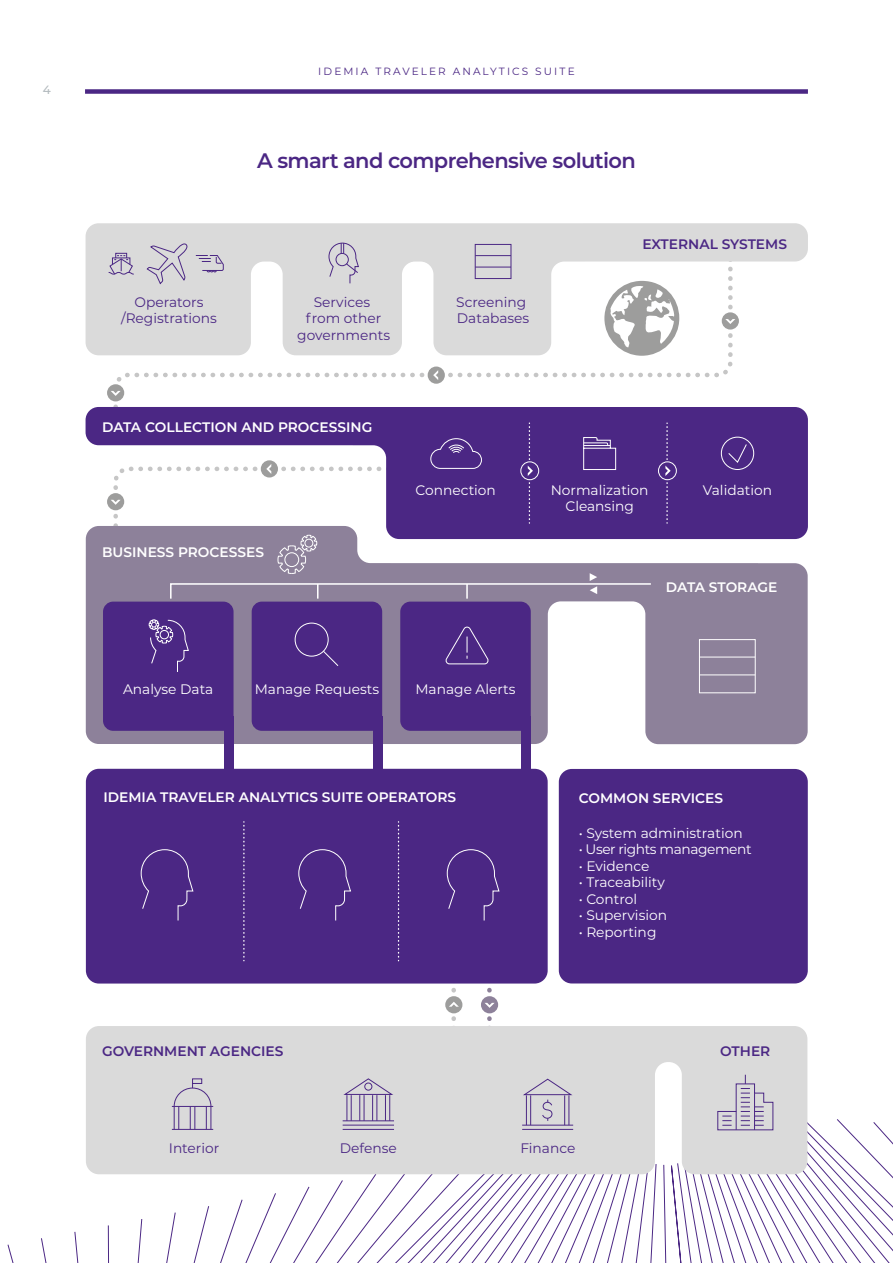
<style>
.page{position:relative;width:893px;height:1263px;background:#fff}
.page>*{position:absolute;margin:0;border:0;box-sizing:border-box;transform-origin:0 0}
.t1{font:600 21px "IDEMIA";letter-spacing:-.03em;color:#4b2784}
.t2{font:13.8px/16.5px "IDEMIA";color:#fff;text-align:center}
.t3{font:600 13.8px "IDEMIA";color:#fff}
.t4{font:13.8px/16.5px "IDEMIA";color:#4b2784;text-align:center}
.t5{font:600 13.8px "IDEMIA";color:#4b2784}
.t6{font:13.8px "IDEMIA";letter-spacing:-.03em;color:#fff}
.t7{font:500 12px "IDEMIA";color:#b3babe}
.t8{font:10.5px "IDEMIA";letter-spacing:.2em;color:#4b2784}
</style>
<div class="page">
<svg style="left:7px;top:1093px;width:886px;height:170px"></svg>
<svg style="left:111px;top:355px;width:622px;height:52px"></svg>
<div style="left:107px;top:384px;width:17px;height:17px;background:#9d9d9c;border-radius:50%"></div>
<svg style="left:111px;top:391px;width:10px;height:5px"></svg>
<div style="left:428px;top:366px;width:17px;height:18px;background:#9d9d9c;border-radius:50%"></div>
<svg style="left:433px;top:370px;width:5px;height:10px"></svg>
<div style="left:445px;top:996px;width:17px;height:17px;background:#9d9d9c;border-radius:50%"></div>
<svg style="left:449px;top:983px;width:10px;height:38px"></svg>
<div style="left:481px;top:996px;width:17px;height:17px;background:#8d819a;border-radius:50%"></div>
<svg style="left:485px;top:983px;width:10px;height:43px"></svg>
<svg style="left:86px;top:539px;width:722px;height:205px;fill:#8d819a"></svg>
<svg style="left:86px;top:407px;width:722px;height:132px;background:#57368c"></svg>
<svg style="left:86px;top:223px;width:722px;height:132px;fill:#dadada"></svg>
<div style="left:400px;top:602px;width:131px;height:129px;background:#4b2784;border-radius:10px"></div>
<div style="left:103px;top:602px;width:131px;height:129px;background:#4b2784;border-radius:10px"></div>
<div style="left:252px;top:602px;width:130px;height:129px;background:#4b2784;border-radius:10px"></div>
<div style="left:86px;top:769px;width:462px;height:214px;background:#4b2784;border-radius:13px"></div>
<div style="left:559px;top:769px;width:249px;height:214px;background:#4b2784;border-radius:13px"></div>
<div style="left:224px;top:716px;width:10px;height:68px;background:#4b2784"></div>
<div style="left:373px;top:716px;width:9px;height:68px;background:#4b2784"></div>
<div style="left:522px;top:716px;width:9px;height:68px;background:#4b2784"></div>
<div style="left:86px;top:1026px;width:721px;height:148px;background:#dadada"></div>
<div style="left:699px;top:639px;width:57px;height:54px;border:1px solid #fff"></div>
<hr style="left:699px;top:657px;width:56px;height:1px;background:#fff">
<hr style="left:699px;top:674px;width:56px;height:1px;background:#fff">
<svg style="left:243px;top:822px;width:2px;height:139px"></svg>
<svg style="left:398px;top:822px;width:1px;height:139px"></svg>
<svg style="left:658px;top:462px;width:18px;height:18px"></svg>
<div style="left:658px;top:461px;width:19px;height:19px;border:1px solid #fff;border-radius:50%"></div>
<svg style="left:665px;top:423px;width:6px;height:101px"></svg>
<svg style="left:604px;top:281px;width:75px;height:75px"></svg>
<svg style="left:146px;top:243px;width:42px;height:42px;background:#c9c5d0"></svg>
<div style="left:115px;top:253px;width:12px;height:5px;border:1px solid #4b2784"></div>
<svg style="left:108px;top:255px;width:27px;height:20px"></svg>
<svg style="left:196px;top:255px;width:28px;height:18px"></svg>
<svg style="left:328px;top:242px;width:31px;height:42px"></svg>
<div style="left:475px;top:244px;width:36px;height:35px;border:1px solid #4b2784"></div>
<hr style="left:475px;top:255px;width:36px;height:1px;background:#4b2784">
<hr style="left:475px;top:267px;width:36px;height:1px;background:#4b2784">
<div style="left:721px;top:437px;width:33px;height:33px;border:1px solid #fff;border-radius:50%"></div>
<svg style="left:728px;top:443px;width:19px;height:20px"></svg>
<svg style="left:111px;top:423px;width:541px;height:177px"></svg>
<svg style="left:148px;top:619px;width:41px;height:53px"></svg>
<div style="left:295px;top:623px;width:34px;height:33px;border:1px solid #fff;border-radius:50%"></div>
<svg style="left:322px;top:650px;width:17px;height:16px"></svg>
<svg style="left:445px;top:626px;width:44px;height:39px"></svg>
<svg style="left:141px;top:849px;width:53px;height:72px"></svg>
<svg style="left:298px;top:849px;width:53px;height:72px"></svg>
<svg style="left:447px;top:849px;width:53px;height:72px"></svg>
<hr style="left:172px;top:1129px;width:41px;height:1px;background:#4b2784">
<svg style="left:173px;top:1078px;width:39px;height:51px;background:#c9c5cf"></svg>
<hr style="left:172px;top:1106px;width:41px;height:1px;background:#4b2784">
<svg style="left:342px;top:1078px;width:52px;height:43px;background:#c5c0cd"></svg>
<hr style="left:343px;top:1125px;width:51px;height:1px;background:#4b2784">
<hr style="left:343px;top:1129px;width:51px;height:1px;background:#4b2784">
<hr style="left:343px;top:1120px;width:51px;height:1px;background:#4b2784">
<div style="left:364px;top:1082px;width:8px;height:8px;border:1px solid #4b2784;border-radius:50%"></div>
<hr style="left:526px;top:1095px;width:1px;height:30px;background:#4b2784">
<hr style="left:530px;top:1095px;width:1px;height:30px;background:#4b2784">
<hr style="left:564px;top:1095px;width:1px;height:30px;background:#4b2784">
<hr style="left:569px;top:1095px;width:1px;height:30px;background:#4b2784">
<hr style="left:522px;top:1125px;width:51px;height:1px;background:#4b2784">
<hr style="left:522px;top:1129px;width:51px;height:1px;background:#4b2784">
<svg style="left:522px;top:1078px;width:51px;height:43px;background:#c9c5d0"></svg>
<svg style="left:717px;top:1075px;width:57px;height:55px;background:#c7c3ce"></svg>
<div style="left:85px;top:89px;width:723px;height:5px;background:#4b2784"></div>
<p class="t7" style="left:43px;top:81px;width:10px">4</p>
<p class="t8" style="left:318px;top:64px;width:258px">IDEMIA TRAVELER ANALYTICS SUITE</p>
<h1 class="t1" style="left:257px;top:146px;width:380px">A smart and comprehensive solution</h1>
<p class="t4" style="left:121px;top:293px;width:97px">Operators /Registrations</p>
<p class="t4" style="left:297px;top:293px;width:94px">Services from other governments</p>
<p class="t4" style="left:456px;top:293px;width:75px;text-align:left">Screening<br>Databases</p>
<p class="t5" style="left:642px;top:235px;width:146px">EXTERNAL SYSTEMS</p>
<p class="t3" style="left:102px;top:417px;width:272px">DATA COLLECTION AND PROCESSING</p>
<p class="t3" style="left:102px;top:542px;width:163px">BUSINESS PROCESSES</p>
<p class="t2" style="left:416px;top:481px;width:82px">Connection</p>
<p class="t2" style="left:703px;top:481px;width:71px">Validation</p>
<p class="t2" style="left:551px;top:481px;width:99px">Normalization<br>Cleansing</p>
<p class="t3" style="left:666px;top:578px;width:113px">DATA STORAGE</p>
<p class="t2" style="left:123px;top:680px;width:92px">Analyse Data</p>
<p class="t2" style="left:255px;top:680px;width:126px">Manage Requests</p>
<p class="t2" style="left:415px;top:680px;width:102px">Manage Alerts</p>
<p class="t3" style="left:103px;top:787px;width:354px">IDEMIA TRAVELER ANALYTICS SUITE OPERATORS</p>
<p class="t3" style="left:579px;top:788px;width:146px">COMMON SERVICES</p>
<p class="t2" style="left:579px;top:824px;width:165px">• System administration</p>
<p class="t6" style="left:579px;top:840px;width:175px">• User rights management</p>
<p class="t2" style="left:579px;top:857px;width:72px">• Evidence</p>
<p class="t2" style="left:579px;top:873px;width:88px">• Traceability</p>
<p class="t2" style="left:579px;top:890px;width:60px">• Control</p>
<p class="t2" style="left:579px;top:906px;width:90px">• Supervision</p>
<p class="t2" style="left:579px;top:923px;width:79px">• Reporting</p>
<p class="t5" style="left:102px;top:1041px;width:183px">GOVERNMENT AGENCIES</p>
<p class="t5" style="left:720px;top:1041px;width:52px">OTHER</p>
<p class="t4" style="left:169px;top:1139px;width:52px">Interior</p>
<p class="t4" style="left:340px;top:1139px;width:58px">Defense</p>
<p class="t4" style="left:520px;top:1139px;width:57px">Finance</p>
</div>
